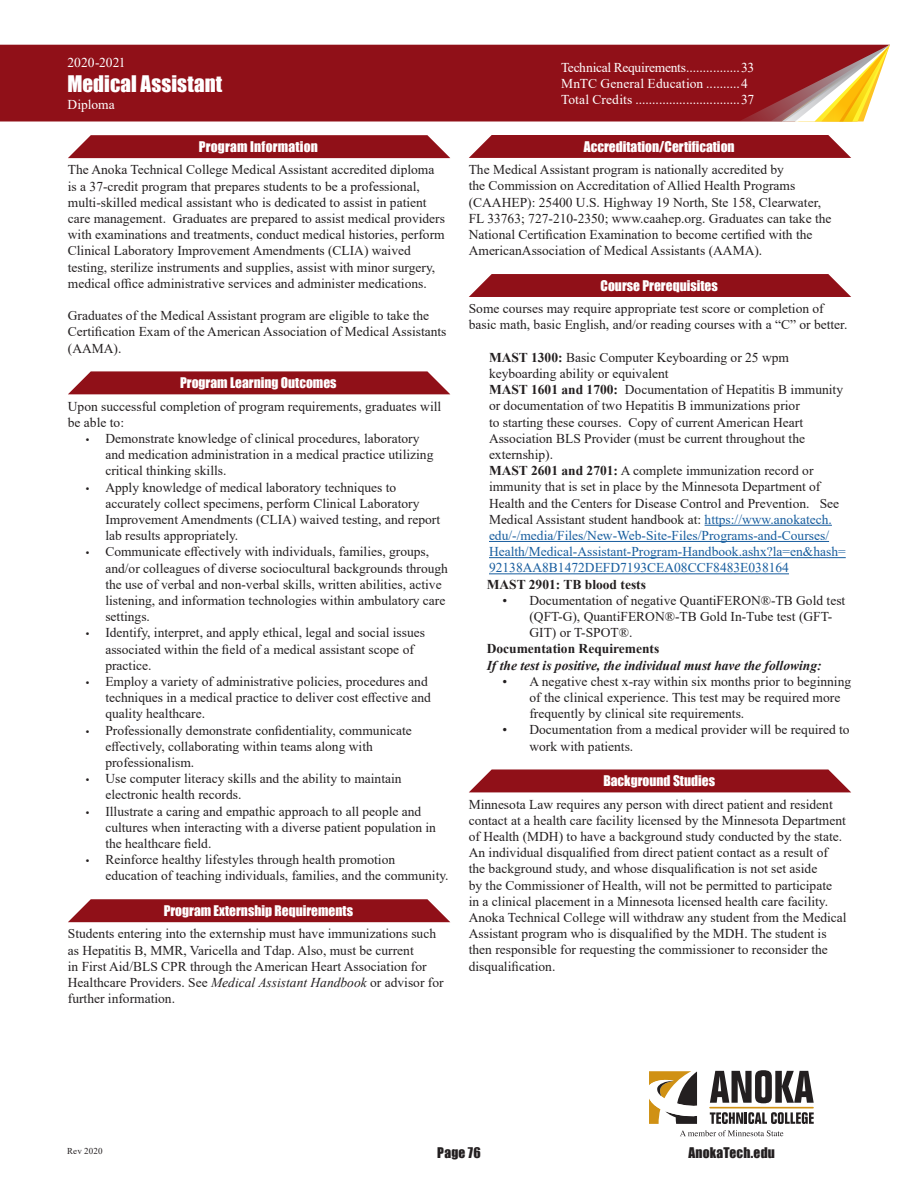
<style>
.page{position:relative;width:918px;height:1188px;background:#fff}
.page>*{position:absolute;margin:0;border:0;box-sizing:border-box;transform-origin:0 0}
.t1{font:21px "Impact";color:#fff}
.Subhead{font:13.5px/16.2px "Times New Roman";color:#231f20}
.body_first_paragraph{font:13.5px/16.2px "Times New Roman";color:#231f20}
.Subhead-2{font:13.5px/16.2px "Times New Roman";color:#175d9e}
.Subhead-3{font:13.5px "Impact";color:#fff}
.t2{font:13.5px "Times New Roman";color:#fff}
.Subhead-4{font:italic 700 13.5px "Times New Roman";color:#231f20}
.Subhead-5{font:700 13.5px "Times New Roman";color:#231f20}
.t3{font:13.5px "Times New Roman";letter-spacing:-.02em;color:#fff}
.t4{font:13.5px "Impact";letter-spacing:.015em;color:#231f20}
.t5{font:9px "Times New Roman";letter-spacing:.015em;color:#231f20}
.s1{font-family:"Myriad Pro";font-size:12.75px}
.s2{font-style:italic}
.s3{font-weight:700}
.s4{font-weight:700;color:#231f20}
.s5{color:#231f20}
</style>
<div class="page">
<svg style="left:710px;top:1112px;width:104px;height:12px"></svg>
<svg style="left:710px;top:1070px;width:104px;height:33px"></svg>
<hr style="left:710px;top:1107px;width:103px;height:1px;background:#d09114">
<svg style="left:649px;top:1071px;width:48px;height:53px"></svg>
<svg style="left:680px;top:1130px;width:103px;height:6px"></svg>
<div style="left:0;top:45px;width:739px;height:76px;background:#901018"></div>
<svg style="left:739px;top:45px;width:151px;height:77px;background:#b7694f"></svg>
<svg style="left:68px;top:135px;width:382px;height:23px;background:#971f27"></svg>
<svg style="left:68px;top:371px;width:382px;height:23px;background:#982229"></svg>
<svg style="left:68px;top:899px;width:382px;height:23px;background:#972028"></svg>
<hr style="left:705px;top:525px;width:127px;height:1px;background:#175d9e">
<hr style="left:489px;top:541px;width:340px;height:1px;background:#175d9e">
<hr style="left:489px;top:557px;width:357px;height:1px;background:#175d9e">
<hr style="left:489px;top:574px;width:300px;height:1px;background:#175d9e">
<svg style="left:469px;top:135px;width:382px;height:23px;background:#961e26"></svg>
<div style="left:469px;top:274px;width:382px;height:23px;background:#901018"></div>
<svg style="left:469px;top:769px;width:382px;height:23px;background:#98232a"></svg>
<p class="t2" style="left:68px;top:53px;width:60px">2020-2021</p>
<p class="t1" style="left:68px;top:68px;width:156px">Medical Assistant</p>
<p class="t2" style="left:68px;top:95px;width:49px">Diploma</p>
<p class="Subhead-3" style="left:199px;top:136px;width:121px">Program Information</p>
<p class="body_first_paragraph" style="left:68px;top:161px;width:379px">The Anoka Technical College Medical Assistant accredited diploma is a 37-credit program that prepares students to be a professional, multi-skilled medical assistant who is dedicated to assist in patient care management. Graduates are prepared to assist medical providers with examinations and treatments, conduct medical histories, perform Clinical Laboratory Improvement Amendments (CLIA) waived testing, sterilize instruments and supplies, assist with minor surgery, medical office administrative services and administer medications.</p>
<p class="body_first_paragraph" style="left:68px;top:307px;width:380px">Graduates of the Medical Assistant program are eligible to take the<br>Certification Exam of the American Association of Medical Assistants (AAMA).</p>
<p class="Subhead-3" style="left:180px;top:372px;width:158px">Program Learning Outcomes</p>
<p class="Subhead" style="left:68px;top:398px;width:375px">Upon successful completion of program requirements, graduates will be able to:</p>
<p class="Subhead" style="left:105px;top:430px;width:330px;text-indent:-19px"><span class="s1">•</span> Demonstrate knowledge of clinical procedures, laboratory and medication administration in a medical practice utilizing critical thinking skills.</p>
<p class="Subhead" style="left:105px;top:479px;width:336px;text-indent:-19px"><span class="s1">•</span> Apply knowledge of medical laboratory techniques to accurately collect specimens, perform Clinical Laboratory Improvement Amendments (CLIA) waived testing, and report lab results appropriately.</p>
<p class="Subhead" style="left:105px;top:543px;width:344px;text-indent:-19px"><span class="s1">•</span> Communicate effectively with individuals, families, groups, and/or colleagues of diverse sociocultural backgrounds through the use of verbal and non-verbal skills, written abilities, active listening, and information technologies within ambulatory care settings.</p>
<p class="Subhead" style="left:105px;top:624px;width:321px;text-indent:-19px"><span class="s1">•</span> Identify, interpret, and apply ethical, legal and social issues associated within the field of a medical assistant scope of practice.</p>
<p class="Subhead" style="left:105px;top:673px;width:327px;text-indent:-19px"><span class="s1">•</span> Employ a variety of administrative policies, procedures and techniques in a medical practice to deliver cost effective and quality healthcare.</p>
<p class="Subhead" style="left:105px;top:722px;width:308px;text-indent:-19px"><span class="s1">•</span> Professionally demonstrate confidentiality, communicate effectively, collaborating within teams along with professionalism.</p>
<p class="Subhead" style="left:105px;top:770px;width:298px;text-indent:-19px"><span class="s1">•</span> Use computer literacy skills and the ability to maintain electronic health records.</p>
<p class="Subhead" style="left:105px;top:803px;width:332px;text-indent:-19px"><span class="s1">•</span> Illustrate a caring and empathic approach to all people and cultures when interacting with a diverse patient population in the healthcare field.</p>
<p class="Subhead" style="left:105px;top:851px;width:345px;text-indent:-19px"><span class="s1">•</span> Reinforce healthy lifestyles through health promotion education of teaching individuals, families, and the community.</p>
<p class="Subhead-3" style="left:164px;top:900px;width:191px">Program Externship Requirements</p>
<p class="Subhead" style="left:68px;top:925px;width:377px">Students entering into the externship must have immunizations such as Hepatitis B, MMR, Varicella and Tdap. Also, must be current<br>in First Aid/BLS CPR through the American Heart Association for Healthcare Providers. See <span class="s2">Medical Assistant Handbook</span> or advisor for further information.</p>
<p class="t3" style="left:561px;top:58px;width:195px">Technical Requirements................33</p>
<p class="t2" style="left:561px;top:74px;width:188px">MnTC General Education ..........4</p>
<p class="t2" style="left:561px;top:90px;width:195px">Total Credits ...............................37</p>
<p class="Subhead-3" style="left:584px;top:136px;width:152px">Accreditation/Certification</p>
<p class="Subhead" style="left:469px;top:161px;width:364px">The Medical Assistant program is nationally accredited by<br>the Commission on Accreditation of Allied Health Programs (CAAHEP): 25400 U.S. Highway 19 North, Ste 158, Clearwater, FL 33763; 727-210-2350; www.caahep.org. Graduates can take the National Certification Examination to become certified with the AmericanAssociation of Medical Assistants (AAMA).</p>
<p class="Subhead-3" style="left:601px;top:275px;width:119px">Course Prerequisites</p>
<p class="Subhead" style="left:469px;top:300px;width:380px">Some courses may require appropriate test score or completion of basic math, basic English, and/or reading courses with a “C” or better.</p>
<p class="Subhead" style="left:489px;top:349px;width:302px"><span class="s3">MAST 1300:</span> Basic Computer Keyboarding or 25 wpm keyboarding ability or equivalent</p>
<p class="Subhead" style="left:489px;top:381px;width:356px"><span class="s3">MAST 1601 and 1700:</span> Documentation of Hepatitis B immunity or documentation of two Hepatitis B immunizations prior<br>to starting these courses. Copy of current American Heart Association BLS Provider (must be current throughout the externship).</p>
<p class="Subhead-2" style="left:489px;top:462px;width:358px"><span class="s4">MAST 2601 and 2701:</span> <span class="s5">A complete immunization record or immunity that is set in place by the Minnesota Department of Health and the Centers for Disease Control and Prevention. See Medical Assistant student handbook at:</span> https://www.anokatech. edu/-/media/Files/New-Web-Site-Files/Programs-and-Courses/ Health/Medical-Assistant-Program-Handbook.ashx?la=en&amp;hash= 92138AA8B1472DEFD7193CEA08CCF8483E038164</p>
<p class="Subhead-5" style="left:487px;top:574px;width:161px">MAST 2901: TB blood tests</p>
<p class="Subhead" style="left:530px;top:592px;width:317px;text-indent:-27px">• Documentation of negative QuantiFERON®-TB Gold test (QFT-G), QuantiFERON®-TB Gold In-Tube test (GFT-<br>GIT) or T-SPOT®.</p>
<p class="Subhead-5" style="left:487px;top:639px;width:174px">Documentation Requirements</p>
<p class="Subhead-4" style="left:487px;top:656px;width:336px">If the test is positive, the individual must have the following:</p>
<p class="Subhead" style="left:530px;top:673px;width:323px;text-indent:-27px">• A negative chest x-ray within six months prior to beginning of the clinical experience. This test may be required more frequently by clinical site requirements.</p>
<p class="Subhead" style="left:530px;top:721px;width:322px;text-indent:-27px">• Documentation from a medical provider will be required to work with patients.</p>
<p class="Subhead-3" style="left:603px;top:771px;width:113px">Background Studies</p>
<p class="Subhead" style="left:469px;top:796px;width:379px">Minnesota Law requires any person with direct patient and resident contact at a health care facility licensed by the Minnesota Department of Health (MDH) to have a background study conducted by the state.<br>An individual disqualified from direct patient contact as a result of the background study, and whose disqualification is not set aside<br>by the Commissioner of Health, will not be permitted to participate<br>in a clinical placement in a Minnesota licensed health care facility.<br>Anoka Technical College will withdraw any student from the Medical Assistant program who is disqualified by the MDH. The student is then responsible for requesting the commissioner to reconsider the disqualification.</p>
<p class="t5" style="left:67px;top:1144px;width:37px">Rev 2020</p>
<p class="t4" style="left:437px;top:1142px;width:45px">Page 76</p>
<p class="t4" style="left:688px;top:1142px;width:88px">AnokaTech.edu</p>
</div>
